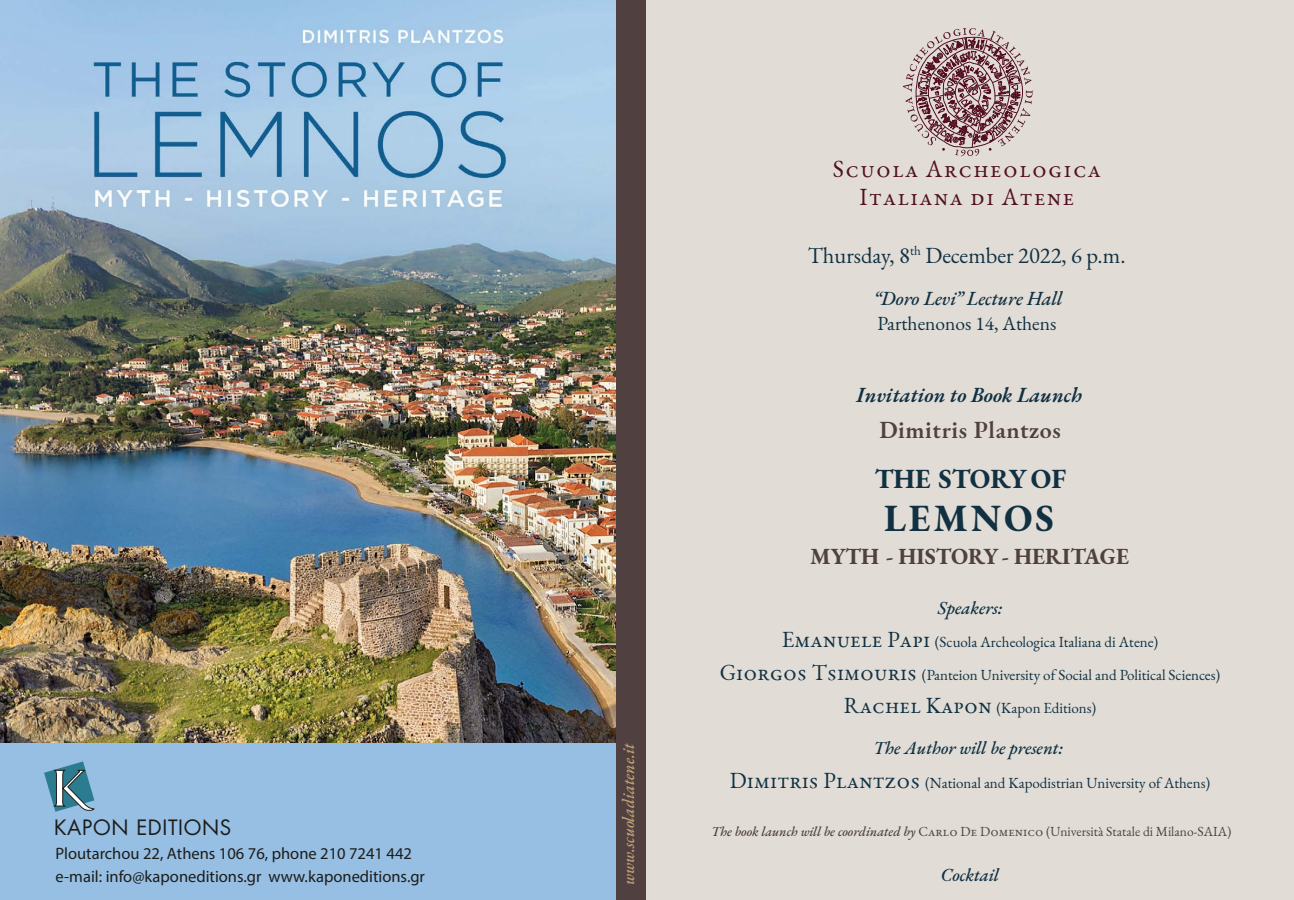
<style>
.page{position:relative;width:1294px;height:900px;background:#fff}
.page>*{position:absolute;margin:0;border:0;box-sizing:border-box;transform-origin:0 0}
.t1{font:700 37.5px "EB Garamond";letter-spacing:.08em;color:#113142}
.t2{font:700 27px "EB Garamond";color:#113142}
.t3{font:24px/28.5px "EB Garamond";letter-spacing:.06em;color:#510f21;text-align:center}
.t4{font:600 24px "EB Garamond";letter-spacing:.025em;color:#50403f}
.t5{font:22.65px "Kp Linea";letter-spacing:.025em;color:#1d1d1b}
.t6{font:22.5px "EB Garamond";color:#113143}
.t7{font:700 22.5px "EB Garamond";color:#50403f}
.t8{font:italic 600 21px "EB Garamond";color:#113143}
.t9{font:italic 500 19.5px "EB Garamond";color:#113143}
.t10{font:19.5px "EB Garamond";color:#113143}
.t11{font:italic 500 18px "EB Garamond";color:#113143}
.t12{font:italic 500 16.95px "EB Garamond";letter-spacing:-.01em;color:#c0a176}
.t13{font:16.5px/22.5px "Myriad Pro";color:#1d1d1b}
.t14{font:15px "EB Garamond";color:#113143}
.t15{font:13.5px "EB Garamond";color:#50403f}
.s1{font-size:22.5px}
.s2{font-weight:500;font-style:italic}
</style>
<div class="page">
<div style="left:628px;top:0;width:666px;height:899px;background:#e1ddd6"></div>
<img style="left:0;top:0;width:616px;height:743px">
<svg style="left:902px;top:28px;width:130px;height:128px"></svg>
<div style="left:0;top:743px;width:618px;height:156px;background:#96bfe3"></div>
<div style="left:616px;top:0;width:30px;height:899px;background:#50403f"></div>
<svg style="left:44px;top:761px;width:50px;height:50px"></svg>
<h3 class="t3" style="left:833px;top:154px;width:269px">Scuola Archeologica<br>Italiana di Atene</h3>
<h3 class="t6" style="left:808px;top:241px;width:319px">Thursday, 8<sup>th</sup> December 2022, 6 p.m.</h3>
<h3 class="t9" style="left:873px;top:286px;width:191px">“Doro Levi” Lecture Hall</h3>
<h3 class="t10" style="left:877px;top:310px;width:180px">Parthenonos 14, Athens</h3>
<h3 class="t8" style="left:856px;top:381px;width:227px">Invitation to Book Launch</h3>
<h3 class="t4" style="left:879px;top:414px;width:183px">Dimitris Plantzos</h3>
<h2 class="t2" style="left:874px;top:461px;width:193px">THE STORY OF</h2>
<h1 class="t1" style="left:884px;top:494px;width:171px">LEMNOS</h1>
<h3 class="t7" style="left:810px;top:542px;width:320px">MYTH - HISTORY - HERITAGE</h3>
<p class="t11" style="left:938px;top:596px;width:66px">Speakers:</p>
<p class="t14" style="left:782px;top:632px;width:378px"><span class="s1">Emanuele Papi</span> (Scuola Archeologica Italiana di Atene)</p>
<p class="t14" style="left:720px;top:665px;width:502px"><span class="s1">Giorgos Tsimouris</span> (Panteion University of Social and Political Sciences)</p>
<p class="t14" style="left:844px;top:698px;width:254px"><span class="s1">Rachel Kapon</span> (Kapon Editions)</p>
<p class="t11" style="left:873px;top:736px;width:191px">The Author will be present:</p>
<p class="t14" style="left:730px;top:772px;width:482px"><span class="s1">Dimitris Plantzos</span> (National and Kapodistrian University of Athens)</p>
<p class="t12" style="left:617px;top:884px;width:143px;rotate:-90deg">www.scuoladiatene.it</p>
<h3 class="t5" style="left:54px;top:813px;width:179px">KAPON EDITIONS</h3>
<p class="t15" style="left:711px;top:822px;width:521px"><span class="s2">The book launch will be coordinated by</span> Carlo De Domenico (Università Statale di Milano-SAIA)</p>
<p class="t13" style="left:55px;top:842px;width:371px">Ploutarchou 22, Αthens 106 76, phone 210 7241 442 e-mail: info@kaponeditions.gr www.kaponeditions.gr</p>
<p class="t11" style="left:941px;top:863px;width:60px">Cocktail</p>
</div>
